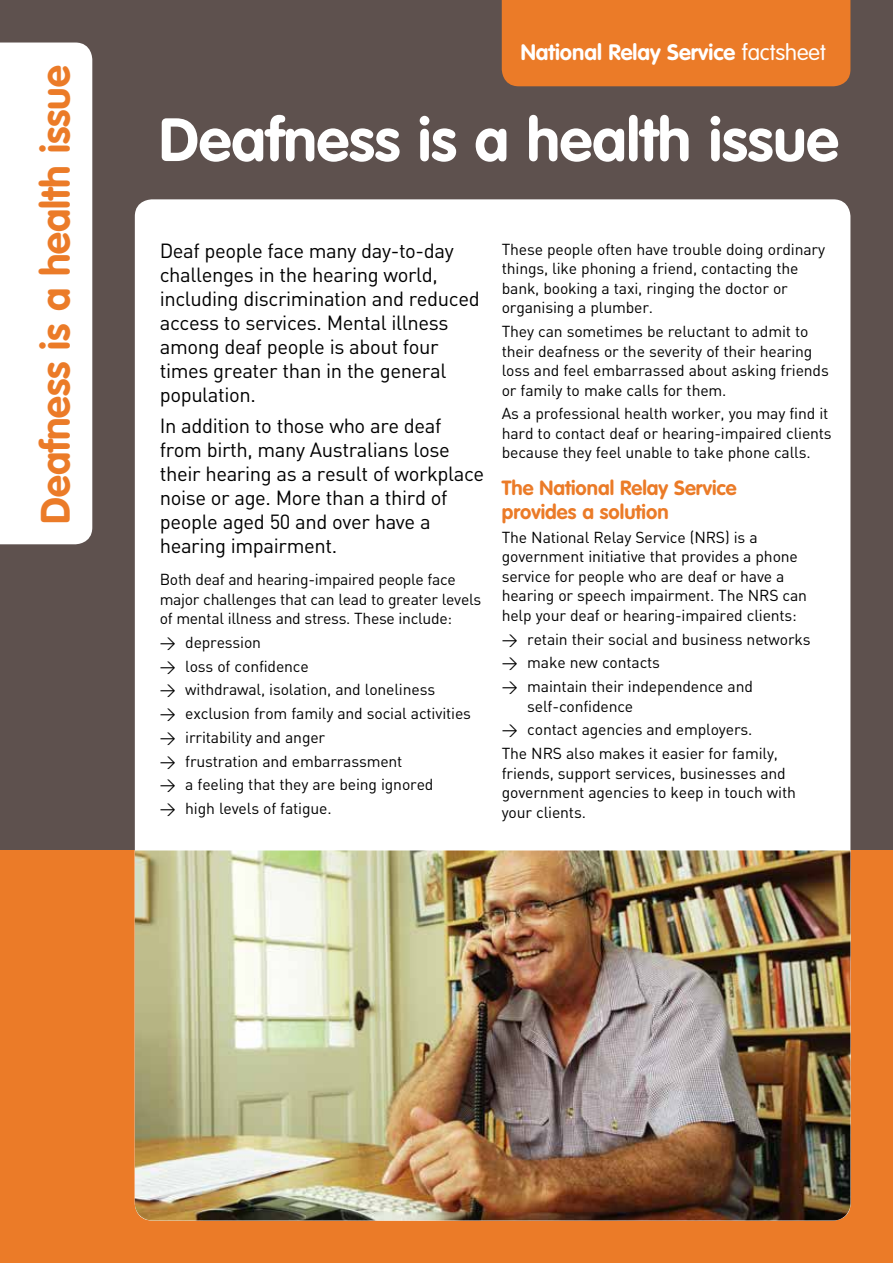
<style>
.page{position:relative;width:893px;height:1263px;background:#5e514e}
.page>*{position:absolute;margin:0;border:0;box-sizing:border-box;transform-origin:0 0}
.t1{font:700 60px "VA Gblake";color:#fff}
.t2{font:700 40.5px "VA Gblake";color:#eb7b28}
.t3{font:700 22.05px "VA Gblake";color:#fff}
.t4{font:20.25px/24px "DIN";letter-spacing:-.02em;color:#000}
.t5{font:700 20.25px/24px "VA Gblake";color:#eb7b28}
.t6{font:15.75px/19.5px "DIN";letter-spacing:-.01em;color:#000}
.s1{font-weight:300}
</style>
<div class="page">
<div style="left:0;top:850px;width:893px;height:413px;background:#eb7b28"></div>
<div style="left:0;top:43px;width:92px;height:501px;background:#fff"></div>
<div style="left:135px;top:199px;width:715px;height:1021px;background:#fff;border-radius:17px"></div>
<img style="left:135px;top:850px;width:715px;height:370px">
<div style="left:502px;top:0;width:348px;height:86px;background:#eb7b28"></div>
<h2 class="t2" style="left:32px;top:524px;width:460px;rotate:-90deg">Deafness is a health issue</h2>
<h3 class="t3" style="left:521px;top:39px;width:306px">National Relay Service <span class="s1">factsheet</span></h3>
<h1 class="t1" style="left:159px;top:105px;width:681px">Deafness is a health issue</h1>
<p class="t4" style="left:160px;top:239px;width:321px">Deaf people face many day-to-day challenges in the hearing world, including discrimination and reduced access to services. Mental illness among deaf people is about four times greater than in the general population.</p>
<p class="t4" style="left:160px;top:413px;width:326px">In addition to those who are deaf from birth, many Australians lose their hearing as a result of workplace noise or age. More than a third of people aged 50 and over have a hearing impairment.</p>
<p class="t6" style="left:160px;top:569px;width:323px">Both deaf and hearing-impaired people face major challenges that can lead to greater levels of mental illness and stress. These include:</p>
<p class="t6" style="left:160px;top:630px;width:313px;line-height:23.7px">&gt; depression<br>&gt; loss of confidence<br>&gt; withdrawal, isolation, and loneliness<br>&gt; exclusion from family and social activities &gt; irritability and anger<br>&gt; frustration and embarrassment<br>&gt; a feeling that they are being ignored<br>&gt; high levels of fatigue.</p>
<p class="t6" style="left:502px;top:239px;width:325px">These people often have trouble doing ordinary things, like phoning a friend, contacting the bank, booking a taxi, ringing the doctor or organising a plumber.</p>
<p class="t6" style="left:502px;top:321px;width:329px">They can sometimes be reluctant to admit to their deafness or the severity of their hearing loss and feel embarrassed about asking friends or family to make calls for them.</p>
<p class="t6" style="left:502px;top:403px;width:332px">As a professional health worker, you may find it hard to contact deaf or hearing-impaired clients because they feel unable to take phone calls.</p>
<p class="t5" style="left:502px;top:476px;width:236px">The National Relay Service provides a solution</p>
<p class="t6" style="left:502px;top:527px;width:307px">The National Relay Service (NRS) is a government initiative that provides a phone service for people who are deaf or have a hearing or speech impairment. The NRS can help your deaf or hearing-impaired clients:</p>
<p class="t6" style="left:502px;top:627px;width:310px;line-height:23.7px">&gt; retain their social and business networks &gt; make new contacts<br>&gt; maintain their independence and</p>
<p class="t6" style="left:502px;top:694px;width:278px;line-height:23.7px;text-indent:26px">self-confidence<br>&gt; contact agencies and employers.<br>The NRS also makes it easier for family,</p>
<p class="t6" style="left:502px;top:763px;width:296px">friends, support services, businesses and government agencies to keep in touch with your clients.</p>
</div>
